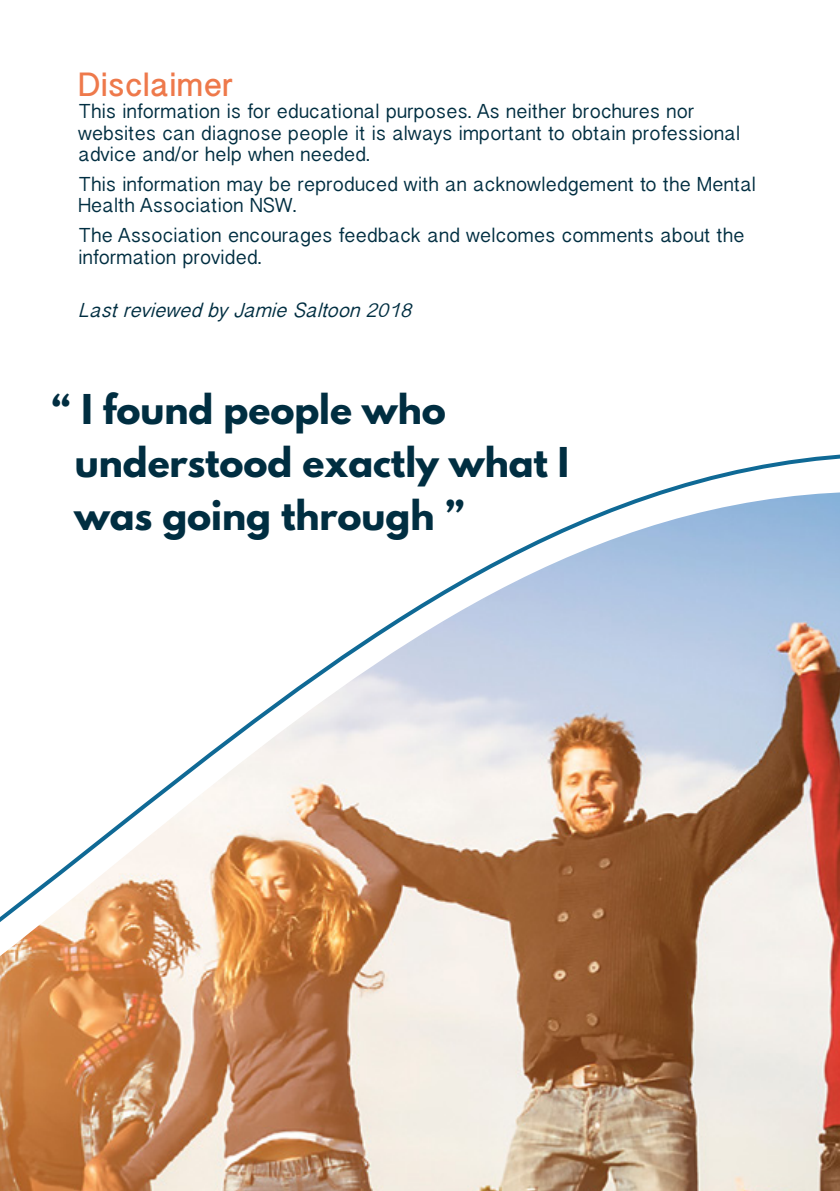
<style>
.page{position:relative;width:840px;height:1191px;background:#fff}
.page>*{position:absolute;margin:0;border:0;box-sizing:border-box;transform-origin:0 0}
.t1{font:700 36.4px/53px "League Spartan";color:#002e41}
.t2{font:700 30px "Bangla Sangam MN";color:#ee794b}
.t3{font:18px/21.6px "Bangla Sangam MN";color:#002e41}
.t4{font:italic 18px "Bangla Sangam MN";color:#002e41}
</style>
<div class="page">
<img style="left:0;top:492px;width:839px;height:699px">
<h2 class="t2" style="left:78px;top:65px;width:156px">Disclaimer</h2>
<p class="t3" style="left:78px;top:100px;width:663px">This information is for educational purposes. As neither brochures nor websites can diagnose people it is always important to obtain professional advice and/or help when needed.</p>
<p class="t3" style="left:78px;top:173px;width:679px">This information may be reproduced with an acknowledgement to the Mental<br>Health Association NSW.</p>
<p class="t3" style="left:78px;top:224px;width:667px">The Association encourages feedback and welcomes comments about the information provided.</p>
<p class="t4" style="left:78px;top:298px;width:341px">LastreviewedbyJamieSaltoon2018</p>
<h1 class="t1" style="left:74px;top:382px;width:496px;text-indent:-22px">“ I found people who understood exactly what I was going through ”</h1>
</div>
